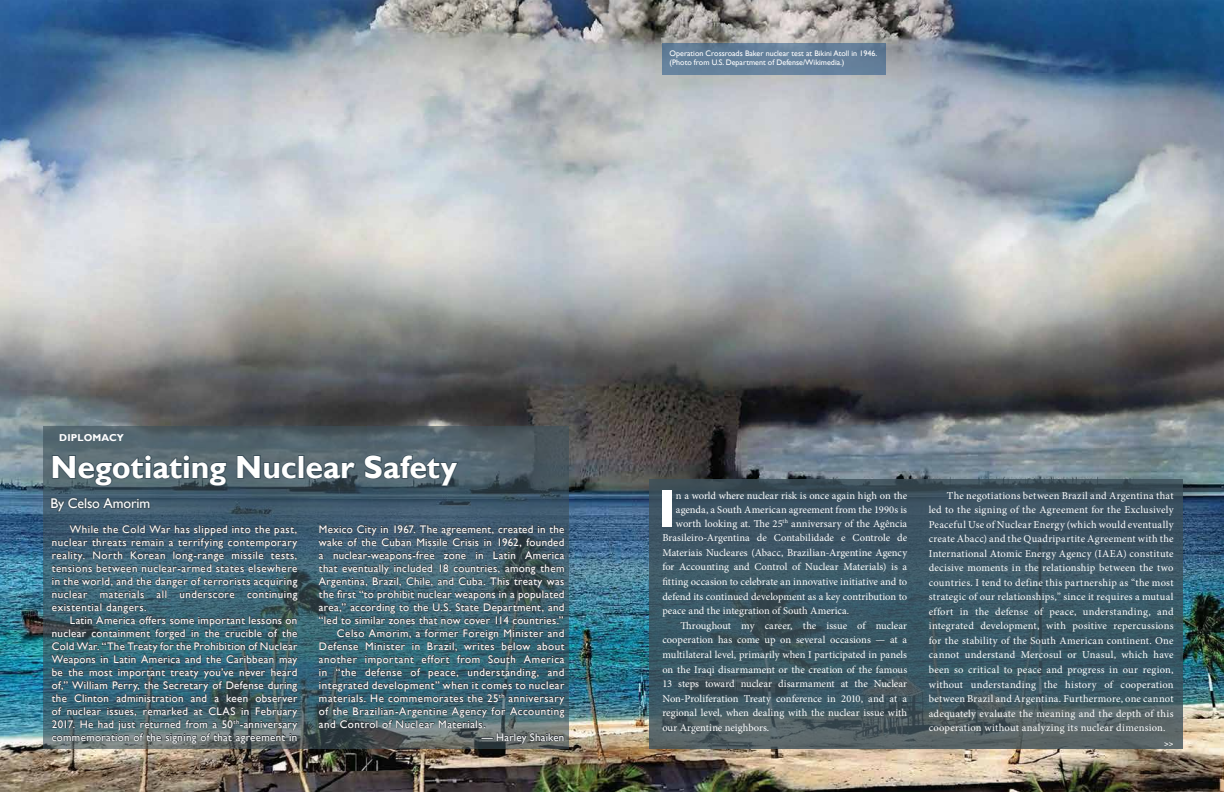
<style>
.page{position:relative;width:1224px;height:792px;background:#fff}
.page>*{position:absolute;margin:0;border:0;box-sizing:border-box;transform-origin:0 0}
.t1{font:700 54px "Gill Sans";color:#fff}
.t2{font:700 32px "Gill Sans";color:#fff}
.t3{font:14px "Gill Sans";letter-spacing:-.01em;color:#fff}
.t4{font:11px/13px "Gill Sans";letter-spacing:.035em;color:#fff;text-align:justify}
.t5{font:11px "Gill Sans";letter-spacing:.015em;color:#fff}
.t6{font:10.5px/14.5px "Minion Pro";color:#fff;text-align:justify}
.t7{font:700 10px "Gill Sans";letter-spacing:.01em;color:#fff}
.t8{font:8px/9px "Gill Sans";color:#fff}
</style>
<div class="page">
<img style="left:0;top:0;width:1224px;height:792px">
<svg style="left:43px;top:426px;width:526px;height:323px;background:#465c68"></svg>
<svg style="left:51px;top:453px;width:177px;height:35px;background:#4f626a"></svg>
<svg style="left:236px;top:454px;width:62px;height:26px;background:#4f606a"></svg>
<div style="left:298px;top:455px;width:7px;height:24px;border:2px solid #3d505a"></div>
<svg style="left:305px;top:461px;width:52px;height:20px"></svg>
<svg style="left:363px;top:454px;width:97px;height:33px;background:#4d606b"></svg>
<svg style="left:49px;top:495px;width:102px;height:18px;background:#415969"></svg>
<svg style="left:649px;top:480px;width:533px;height:269px;background:#3e5662"></svg>
<svg style="left:50px;top:524px;width:249px;height:220px;background:#3b5864"></svg>
<svg style="left:317px;top:524px;width:249px;height:220px;background:#3c5761"></svg>
<div style="left:662px;top:43px;width:224px;height:32px;background:#65809b"></div>
<p class="t8" style="left:670px;top:49px;width:209px">Operation Crossroads Baker nuclear test at Bikini Atoll in 1946. (Photo from U.S. Department of Defense/Wikimedia.)</p>
<p class="t7" style="left:59px;top:432px;width:66px">DIPLOMACY</p>
<h2 class="t2" style="left:50px;top:448px;width:408px">Negotiating Nuclear Safety</h2>
<h3 class="t3" style="left:50px;top:495px;width:101px">By Celso Amorim</h3>
<p class="t4" style="left:52px;top:523px;width:247px;text-indent:18px">While the Cold War has slipped into the past, nuclear threats remain a terrifying contemporary reality. North Korean long-range missile tests, tensions between nuclear-armed states elsewhere in the world, and the danger of terrorists acquiring nuclear materials all underscore continuing existential dangers.</p>
<p class="t4" style="left:52px;top:614px;width:247px;text-indent:18px">Latin America offers some important lessons on nuclear containment forged in the crucible of the Cold War. “The Treaty for the Prohibition of Nuclear Weapons in Latin America and the Caribbean may be the most important treaty you’ve never heard of,” William Perry, the Secretary of Defense during the Clinton administration and a keen observer of nuclear issues, remarked at CLAS in February 2017. He had just returned from a 50<sup>th</sup>-anniversary commemoration of the signing of that agreement in</p>
<p class="t4" style="left:319px;top:523px;width:247px">Mexico City in 1967. The agreement, created in the</p>
<p class="t4" style="left:319px;top:536px;width:247px">wake of the Cuban Missile Crisis in 1962, founded</p>
<p class="t4" style="left:319px;top:549px;width:247px">a nuclear-weapons-free zone in Latin America</p>
<p class="t4" style="left:319px;top:562px;width:247px">that eventually included 18 countries, among them</p>
<p class="t4" style="left:319px;top:575px;width:247px">Argentina, Brazil, Chile, and Cuba. This treaty was</p>
<p class="t4" style="left:319px;top:588px;width:247px">the first “to prohibit nuclear weapons in a populated</p>
<p class="t4" style="left:319px;top:601px;width:247px">area,” according to the U.S. State Department, and</p>
<p class="t4" style="left:319px;top:614px;width:246px">“led to similar zones that now cover 114 countries.”</p>
<p class="t4" style="left:337px;top:627px;width:229px">Celso Amorim, a former Foreign Minister and</p>
<p class="t4" style="left:319px;top:640px;width:247px">Defense Minister in Brazil, writes below about</p>
<p class="t4" style="left:319px;top:653px;width:247px">another important effort from South America</p>
<p class="t4" style="left:319px;top:666px;width:247px">in “the defense of peace, understanding, and</p>
<p class="t4" style="left:319px;top:679px;width:247px">integrated development” when it comes to nuclear</p>
<p class="t4" style="left:319px;top:692px;width:247px">materials. He commemorates the 25<sup>th</sup> anniversary</p>
<p class="t4" style="left:319px;top:705px;width:247px">of the Brazilian-Argentine Agency for Accounting</p>
<p class="t4" style="left:319px;top:718px;width:168px">and Control of Nuclear Materials.</p>
<p class="t5" style="left:482px;top:730px;width:84px">— Harley Shaiken</p>
<h1 class="t1" style="left:658px;top:476px;width:19px">I</h1>
<p class="t6" style="left:676px;top:488px;width:233px">n a world where nuclear risk is once again high on the</p>
<p class="t6" style="left:676px;top:502px;width:233px">agenda, a South American agreement from the 1990s is</p>
<p class="t6" style="left:676px;top:516px;width:233px">worth looking at. The 25<sup>th</sup> anniversary of the Agência</p>
<p class="t6" style="left:662px;top:531px;width:246px">Brasileiro-Argentina de Contabilidade e Controle de</p>
<p class="t6" style="left:662px;top:545px;width:246px">Materiais Nucleares (Abacc, Brazilian-Argentine Agency</p>
<p class="t6" style="left:662px;top:560px;width:246px">for Accounting and Control of Nuclear Materials) is a</p>
<p class="t6" style="left:662px;top:575px;width:246px">fitting occasion to celebrate an innovative initiative and to</p>
<p class="t6" style="left:662px;top:589px;width:246px">defend its continued development as a key contribution to</p>
<p class="t6" style="left:662px;top:604px;width:188px">peace and the integration of South America.</p>
<p class="t6" style="left:680px;top:618px;width:228px">Throughout my career, the issue of nuclear</p>
<p class="t6" style="left:662px;top:633px;width:246px">cooperation has come up on several occasions — at a</p>
<p class="t6" style="left:662px;top:647px;width:246px">multilateral level, primarily when I participated in panels</p>
<p class="t6" style="left:662px;top:662px;width:246px">on the Iraqi disarmament or the creation of the famous</p>
<p class="t6" style="left:662px;top:677px;width:246px">13 steps toward nuclear disarmament at the Nuclear</p>
<p class="t6" style="left:662px;top:691px;width:246px">Non-Proliferation Treaty conference in 2010, and at a</p>
<p class="t6" style="left:662px;top:706px;width:246px">regional level, when dealing with the nuclear issue with</p>
<p class="t6" style="left:662px;top:720px;width:108px">our Argentine neighbors.</p>
<p class="t6" style="left:929px;top:488px;width:246px;text-indent:18px">The negotiations between Brazil and Argentina that led to the signing of the Agreement for the Exclusively Peaceful Use of Nuclear Energy (which would eventually create Abacc) and the Quadripartite Agreement with the International Atomic Energy Agency (IAEA) constitute decisive moments in the relationship between the two countries. I tend to define this partnership as “the most strategic of our relationships,” since it requires a mutual effort in the defense of peace, understanding, and integrated development, with positive repercussions for the stability of the South American continent. One cannot understand Mercosul or Unasul, which have been so critical to peace and progress in our region, without understanding the history of cooperation between Brazil and Argentina. Furthermore, one cannot adequately evaluate the meaning and the depth of this cooperation without analyzing its nuclear dimension.</p>
<p class="t8" style="left:1164px;top:740px;width:11px">&gt;&gt;</p>
</div>
